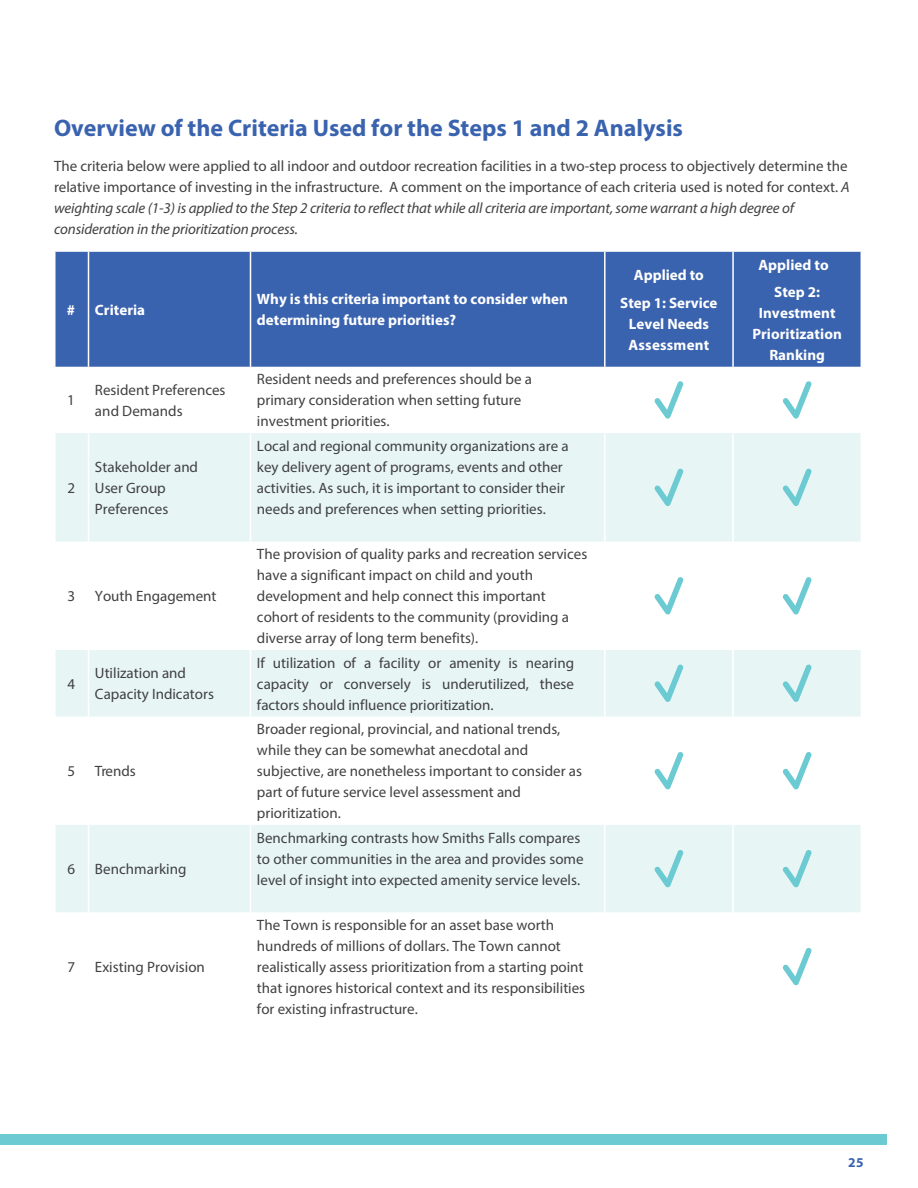
<style>
.page{position:relative;width:918px;height:1188px;background:#fff}
.page>*{position:absolute;margin:0;border:0;box-sizing:border-box;transform-origin:0 0}
.t1{font:700 24px "Myriad Pro";color:#3a63af}
.t2{font:15px/21px "Myriad Pro";color:#414042}
.t3{font:700 15px/21px "Myriad Pro";color:#fff;text-align:center}
.t4{font:700 13.5px "Myriad Pro";color:#3a63af}
.s1{font-style:italic}
</style>
<div class="page">
<div style="left:0;top:1134px;width:887px;height:11px;background:#6bcad2"></div>
<div style="left:56px;top:252px;width:805px;height:115px;background:#3a63af"></div>
<svg style="left:56px;top:433px;width:805px;height:479px;fill:#e7f5f5"></svg>
<hr style="left:88px;top:252px;width:1px;height:115px;background:#fff">
<hr style="left:250px;top:252px;width:1px;height:115px;background:#fff">
<hr style="left:604px;top:252px;width:2px;height:115px;background:#fff">
<hr style="left:732px;top:252px;width:2px;height:115px;background:#fff">
<hr style="left:88px;top:433px;width:1px;height:109px;background:#fff">
<hr style="left:250px;top:433px;width:1px;height:109px;background:#fff">
<hr style="left:604px;top:433px;width:2px;height:109px;background:#fff">
<hr style="left:732px;top:433px;width:2px;height:109px;background:#fff">
<hr style="left:88px;top:542px;width:1px;height:108px;background:#fff">
<hr style="left:250px;top:542px;width:1px;height:108px;background:#fff">
<hr style="left:604px;top:542px;width:2px;height:108px;background:#fff">
<hr style="left:732px;top:542px;width:2px;height:108px;background:#fff">
<hr style="left:88px;top:650px;width:1px;height:66px;background:#fff">
<hr style="left:250px;top:650px;width:1px;height:66px;background:#fff">
<hr style="left:604px;top:650px;width:2px;height:66px;background:#fff">
<hr style="left:732px;top:650px;width:2px;height:66px;background:#fff">
<hr style="left:88px;top:716px;width:1px;height:109px;background:#fff">
<hr style="left:250px;top:716px;width:1px;height:109px;background:#fff">
<hr style="left:604px;top:716px;width:2px;height:109px;background:#fff">
<hr style="left:732px;top:716px;width:2px;height:109px;background:#fff">
<hr style="left:88px;top:825px;width:1px;height:87px;background:#fff">
<hr style="left:250px;top:825px;width:1px;height:87px;background:#fff">
<hr style="left:604px;top:825px;width:2px;height:87px;background:#fff">
<hr style="left:732px;top:825px;width:2px;height:87px;background:#fff">
<svg style="left:654px;top:381px;width:30px;height:38px"></svg>
<svg style="left:783px;top:381px;width:29px;height:38px"></svg>
<svg style="left:654px;top:468px;width:30px;height:38px"></svg>
<svg style="left:782px;top:468px;width:30px;height:38px"></svg>
<svg style="left:654px;top:577px;width:30px;height:37px"></svg>
<svg style="left:782px;top:577px;width:30px;height:37px"></svg>
<svg style="left:654px;top:664px;width:30px;height:38px"></svg>
<svg style="left:782px;top:664px;width:30px;height:38px"></svg>
<svg style="left:654px;top:752px;width:30px;height:37px"></svg>
<svg style="left:782px;top:752px;width:30px;height:37px"></svg>
<svg style="left:654px;top:850px;width:30px;height:37px"></svg>
<svg style="left:782px;top:850px;width:30px;height:37px"></svg>
<svg style="left:782px;top:948px;width:30px;height:37px"></svg>
<h1 class="t1" style="left:54px;top:112px;width:631px">Overview of the Criteria Used for the Steps 1 and 2 Analysis</h1>
<p class="t2" style="left:54px;top:155px;width:797px">The criteria below were applied to all indoor and outdoor recreation facilities in a two-step process to objectively determine the relative importance of investing in the infrastructure. A comment on the importance of each criteria used is noted for context. <span class="s1">A weighting scale (1-3) is applied to the Step 2 criteria to reflect that while all criteria are important, some warrant a high degree of consideration in the prioritization process.</span></p>
<p class="t3" style="left:67px;top:299px;width:10px">#</p>
<p class="t3" style="left:95px;top:299px;width:52px">Criteria</p>
<p class="t3" style="left:257px;top:288px;width:312px;text-align:left">Why is this criteria important to consider when determining future priorities?</p>
<p class="t2" style="left:67px;top:390px;width:9px">1</p>
<p class="t2" style="left:95px;top:379px;width:132px">Resident Preferences and Demands</p>
<p class="t2" style="left:257px;top:369px;width:276px">Resident needs and preferences should be a primary consideration when setting future investment priorities.</p>
<p class="t2" style="left:67px;top:477px;width:9px">2</p>
<p class="t2" style="left:95px;top:456px;width:105px">Stakeholder and<br>User Group<br>Preferences</p>
<p class="t2" style="left:67px;top:586px;width:9px">3</p>
<p class="t2" style="left:95px;top:586px;width:123px">Youth Engagement</p>
<p class="t2" style="left:257px;top:435px;width:313px">Local and regional community organizations are a key delivery agent of programs, events and other activities. As such, it is important to consider their needs and preferences when setting priorities.</p>
<p class="t2" style="left:257px;top:544px;width:332px">The provision of quality parks and recreation services have a significant impact on child and youth development and help connect this important cohort of residents to the community (providing a diverse array of long term benefits).</p>
<p class="t2" style="left:67px;top:673px;width:9px">4</p>
<p class="t2" style="left:95px;top:663px;width:121px">Utilization and<br>Capacity Indicators</p>
<p class="t2" style="left:257px;top:652px;width:319px;text-align:justify">If utilization of a facility or amenity is nearing capacity or conversely is underutilized, these factors should influence prioritization.</p>
<p class="t2" style="left:67px;top:760px;width:9px">5</p>
<p class="t2" style="left:95px;top:760px;width:42px">Trends</p>
<p class="t2" style="left:67px;top:858px;width:9px">6</p>
<p class="t2" style="left:95px;top:858px;width:93px">Benchmarking</p>
<p class="t2" style="left:67px;top:956px;width:9px">7</p>
<p class="t2" style="left:95px;top:956px;width:111px">Existing Provision</p>
<p class="t2" style="left:257px;top:718px;width:326px">Broader regional, provincial, and national trends, while they can be somewhat anecdotal and subjective, are nonetheless important to consider as part of future service level assessment and prioritization.</p>
<p class="t2" style="left:257px;top:827px;width:328px">Benchmarking contrasts how Smiths Falls compares to other communities in the area and provides some level of insight into expected amenity service levels.</p>
<p class="t2" style="left:257px;top:914px;width:330px">The Town is responsible for an asset base worth hundreds of millions of dollars. The Town cannot realistically assess prioritization from a starting point that ignores historical context and its responsibilities for existing infrastructure.</p>
<p class="t3" style="left:620px;top:261px;width:99px;line-height:27.5px">Applied to<br>Step 1: Service</p>
<p class="t3" style="left:629px;top:312px;width:82px;text-align:left">Level Needs<br>Assessment</p>
<p class="t3" style="left:758px;top:250px;width:72px;line-height:27.5px">Applied to<br>Step 2:</p>
<p class="t3" style="left:752px;top:302px;width:91px">Investment<br>Prioritization<br>Ranking</p>
<p class="t4" style="left:848px;top:1153px;width:17px">25</p>
</div>
